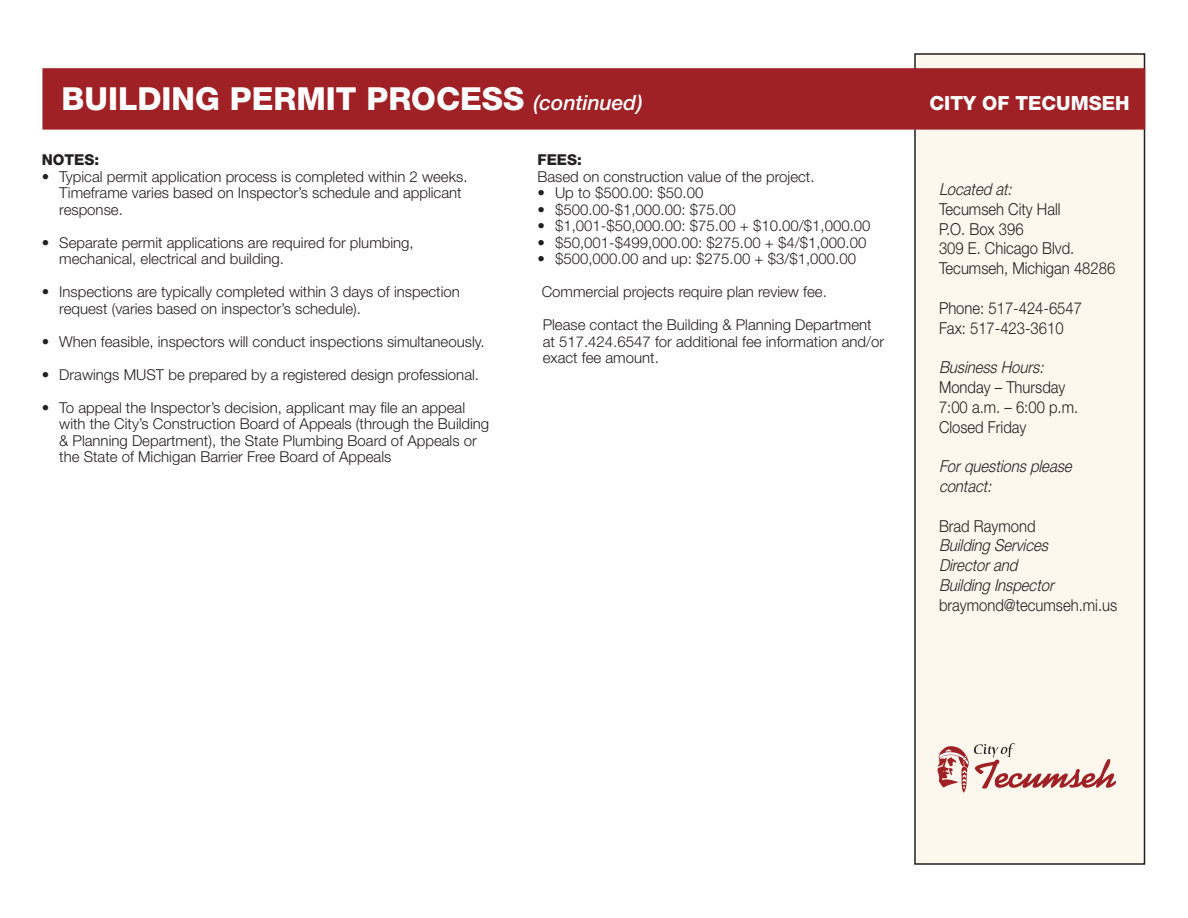
<style>
.page{position:relative;width:1188px;height:918px;background:#fff}
.page>*{position:absolute;margin:0;border:0;box-sizing:border-box;transform-origin:0 0}
.t1{font:800 31.8px "Helvetica Neue LT Std";color:#fff}
.t2{font:800 19.5px "Helvetica Neue LT Std";color:#fff}
.t3{font:300 16.5px "Helvetica Neue LT Std";color:#231f20;scale:.9 1}
.t4{font:italic 300 16.5px "Helvetica Neue LT Std";color:#231f20;scale:.9 1}
.t5{font:300 15px/16.5px "Helvetica Neue LT Std";color:#231f20}
.t6{font:800 15px "Helvetica Neue LT Std";color:#231f20}
.s1{font-weight:500;font-style:italic;font-size:21px}
</style>
<div class="page">
<div style="left:915px;top:54px;width:229px;height:810px;background:#fef7ed"></div>
<div style="left:914px;top:53px;width:231px;height:812px;border:2px solid #231f20"></div>
<div style="left:43px;top:69px;width:1101px;height:60px;background:#9f2125"></div>
<div style="left:42px;top:68px;width:1103px;height:62px;border:2px solid #9f2125"></div>
<svg style="left:938px;top:743px;width:178px;height:50px"></svg>
<p class="t1" style="left:62px;top:80px;width:583px">BUILDING PERMIT PROCESS <span class="s1">(continued)</span></p>
<p class="t2" style="left:930px;top:92px;width:202px">CITY OF TECUMSEH</p>
<p class="t6" style="left:42px;top:151px;width:59px">NOTES:</p>
<p class="t5" style="left:59px;top:168px;width:410px;text-indent:-17px">• Typical permit application process is completed within 2 weeks.<br>Timeframe varies based on Inspector’s schedule and applicant response.</p>
<p class="t5" style="left:59px;top:234px;width:356px;text-indent:-17px">• Separate permit applications are required for plumbing, mechanical, electrical and building.</p>
<p class="t5" style="left:59px;top:283px;width:402px;text-indent:-17px">• Inspections are typically completed within 3 days of inspection request (varies based on inspector’s schedule).</p>
<p class="t5" style="left:42px;top:333px;width:444px">• When feasible, inspectors will conduct inspections simultaneously.</p>
<p class="t5" style="left:42px;top:366px;width:439px">• Drawings MUST be prepared by a registered design professional.</p>
<p class="t5" style="left:59px;top:399px;width:432px;text-indent:-17px">• To appeal the Inspector’s decision, applicant may file an appeal with the City’s Construction Board of Appeals (through the Building &amp; Planning Department), the State Plumbing Board of Appeals or the State of Michigan Barrier Free Board of Appeals</p>
<p class="t6" style="left:538px;top:151px;width:46px">FEES:</p>
<p class="t5" style="left:538px;top:168px;width:279px">Based on construction value of the project.</p>
<p class="t5" style="left:538px;top:184px;width:167px">• Up to $500.00: $50.00</p>
<p class="t5" style="left:538px;top:201px;width:200px">• $500.00-$1,000.00: $75.00</p>
<p class="t5" style="left:538px;top:217px;width:335px">• $1,001-$50,000.00: $75.00 + $10.00/$1,000.00</p>
<p class="t5" style="left:538px;top:234px;width:330px">• $50,001-$499,000.00: $275.00 + $4/$1,000.00</p>
<p class="t5" style="left:538px;top:250px;width:320px">• $500,000.00 and up: $275.00 + $3/$1,000.00</p>
<p class="t5" style="left:542px;top:283px;width:287px">Commercial projects require plan review fee.</p>
<p class="t5" style="left:543px;top:316px;width:343px">Please contact the Building &amp; Planning Department at 517.424.6547 for additional fee information and/or exact fee amount.</p>
<p class="t4" style="left:939px;top:179px;width:87px">Located at:</p>
<p class="t3" style="left:939px;top:199px;width:137px">Tecumseh City Hall</p>
<p class="t3" style="left:939px;top:219px;width:96px">P.O. Box 396</p>
<p class="t3" style="left:939px;top:238px;width:152px">309 E. Chicago Blvd.</p>
<p class="t3" style="left:939px;top:258px;width:197px">Tecumseh, Michigan 48286</p>
<p class="t3" style="left:939px;top:298px;width:160px">Phone: 517-424-6547</p>
<p class="t3" style="left:939px;top:318px;width:140px">Fax: 517-423-3610</p>
<p class="t4" style="left:939px;top:357px;width:122px">BusinessHours:</p>
<p class="t3" style="left:939px;top:377px;width:142px">Monday – Thursday</p>
<p class="t3" style="left:939px;top:397px;width:156px">7:00 a.m. – 6:00 p.m.</p>
<p class="t3" style="left:939px;top:417px;width:99px">Closed Friday</p>
<p class="t4" style="left:939px;top:456px;width:153px">Forquestionsplease</p>
<p class="t4" style="left:939px;top:476px;width:64px">contact:</p>
<p class="t3" style="left:939px;top:516px;width:109px">Brad Raymond</p>
<p class="t4" style="left:939px;top:535px;width:127px">Building Services</p>
<p class="t4" style="left:939px;top:555px;width:93px">Directorand</p>
<p class="t4" style="left:939px;top:575px;width:134px">Building Inspector</p>
<p class="t3" style="left:939px;top:595px;width:200px">braymond@tecumseh.mi.us</p>
</div>
